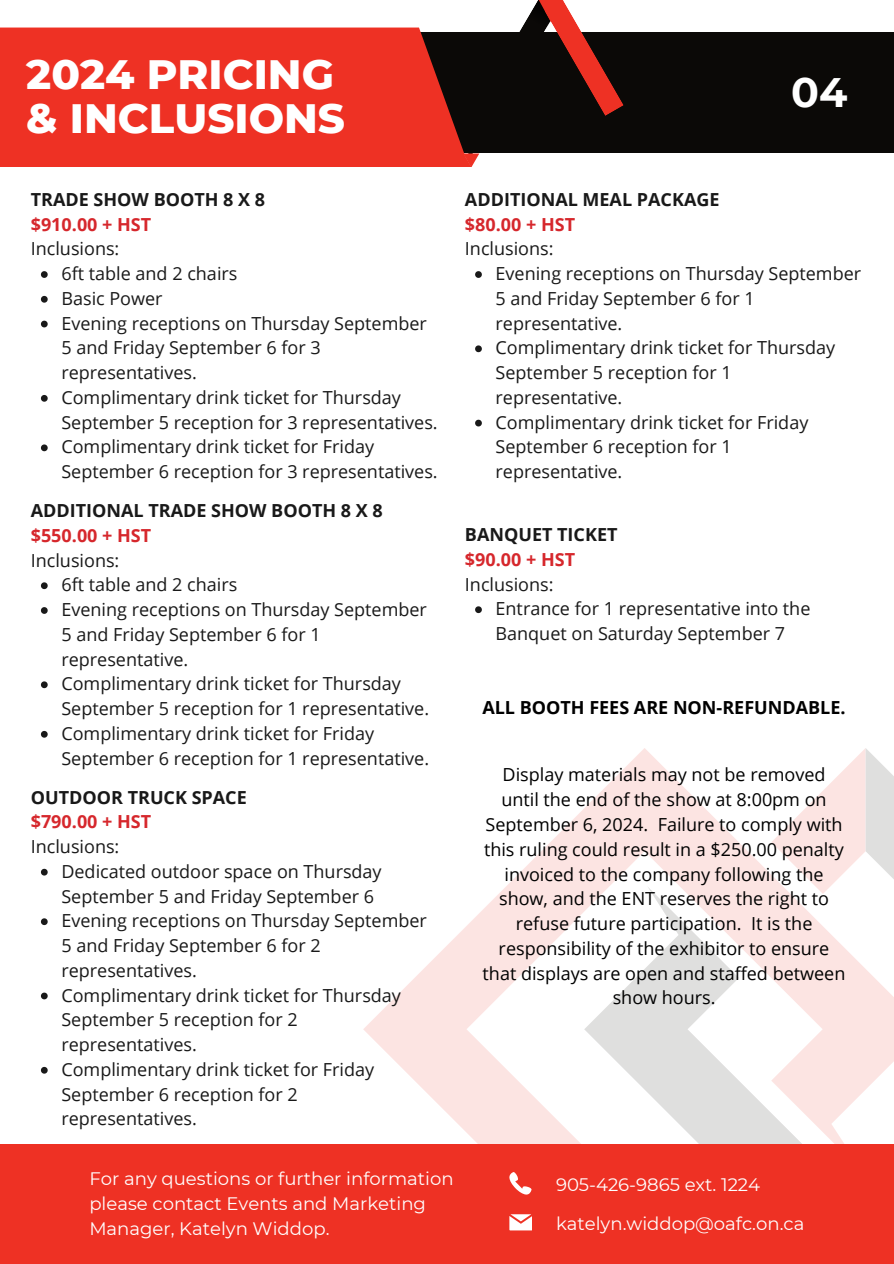
<style>
.page{position:relative;width:894px;height:1264px;background:#fff}
.page>*{position:absolute;margin:0;border:0;box-sizing:border-box;transform-origin:0 0}
.t1{font:800 41.85px/43.8px "Montserrat";color:#fff}
.t2{font:700 41.1px "Montserrat";color:#fff}
.t3{font:18px/24.8px "Open Sans";color:#191919}
.t4{font:18px/24.8px "Open Sans";color:#000;text-align:center}
.t5{font:18px/24.8px "Montserrat";color:#fff}
.t6{font:700 18px "Open Sans";color:#191919}
.t7{font:700 18px "Open Sans";color:#d6272c}
.t8{font:700 18px "Open Sans";color:#000}
</style>
<div class="page">
<div style="left:395px;top:33px;width:498px;height:120px;background:#0b0907"></div>
<svg style="left:0;top:0;width:623px;height:167px"></svg>
<div style="left:0;top:28px;width:465px;height:127px;background:#ee3124"></div>
<svg style="left:363px;top:809px;width:221px;height:335px"></svg>
<svg style="left:584px;top:748px;width:309px;height:396px"></svg>
<div style="left:0;top:1144px;width:893px;height:119px;background:#ee3124"></div>
<svg style="left:509px;top:1214px;width:22px;height:15px"></svg>
<svg style="left:509px;top:1172px;width:22px;height:22px"></svg>
<svg style="left:41px;top:271px;width:7px;height:7px"></svg>
<svg style="left:41px;top:296px;width:7px;height:7px"></svg>
<svg style="left:41px;top:321px;width:7px;height:6px"></svg>
<svg style="left:41px;top:395px;width:7px;height:7px"></svg>
<svg style="left:41px;top:444px;width:7px;height:7px"></svg>
<svg style="left:41px;top:582px;width:7px;height:7px"></svg>
<svg style="left:41px;top:607px;width:7px;height:7px"></svg>
<svg style="left:41px;top:681px;width:7px;height:7px"></svg>
<svg style="left:41px;top:731px;width:7px;height:6px"></svg>
<svg style="left:41px;top:868px;width:7px;height:7px"></svg>
<svg style="left:41px;top:918px;width:7px;height:7px"></svg>
<svg style="left:41px;top:992px;width:7px;height:7px"></svg>
<svg style="left:41px;top:1066px;width:7px;height:7px"></svg>
<svg style="left:475px;top:271px;width:6px;height:7px"></svg>
<svg style="left:475px;top:345px;width:6px;height:7px"></svg>
<svg style="left:475px;top:420px;width:6px;height:6px"></svg>
<svg style="left:475px;top:606px;width:6px;height:7px"></svg>
<h1 class="t1" style="left:26px;top:52px;width:320px">2024 PRICING &amp; INCLUSIONS</h1>
<p class="t6" style="left:31px;top:187px;width:236px">TRADE SHOW BOOTH 8 X 8</p>
<p class="t7" style="left:31px;top:211px;width:122px">$910.00 + HST</p>
<p class="t3" style="left:31px;top:236px;width:90px">Inclusions:</p>
<p class="t3" style="left:61px;top:261px;width:177px">6ft table and 2 chairs</p>
<p class="t3" style="left:61px;top:285px;width:103px">Basic Power</p>
<p class="t3" style="left:61px;top:310px;width:367px">Evening receptions on Thursday September<br>5 and Friday September 6 for 3 representatives.</p>
<p class="t3" style="left:61px;top:384px;width:378px">Complimentary drink ticket for Thursday<br>September 5 reception for 3 representatives.</p>
<p class="t3" style="left:61px;top:434px;width:378px">Complimentary drink ticket for Friday<br>September 6 reception for 3 representatives.</p>
<p class="t6" style="left:31px;top:498px;width:353px">ADDITIONAL TRADE SHOW BOOTH 8 X 8</p>
<p class="t7" style="left:31px;top:522px;width:122px">$550.00 + HST</p>
<p class="t3" style="left:31px;top:547px;width:90px">Inclusions:</p>
<p class="t3" style="left:61px;top:572px;width:177px">6ft table and 2 chairs</p>
<p class="t3" style="left:61px;top:596px;width:367px">Evening receptions on Thursday September<br>5 and Friday September 6 for 1 representative.</p>
<p class="t3" style="left:61px;top:671px;width:369px">Complimentary drink ticket for Thursday<br>September 5 reception for 1 representative.</p>
<p class="t3" style="left:61px;top:720px;width:369px">Complimentary drink ticket for Friday<br>September 6 reception for 1 representative.</p>
<p class="t6" style="left:31px;top:784px;width:217px">OUTDOOR TRUCK SPACE</p>
<p class="t7" style="left:31px;top:809px;width:122px">$790.00 + HST</p>
<p class="t3" style="left:31px;top:833px;width:90px">Inclusions:</p>
<p class="t3" style="left:61px;top:858px;width:322px">Dedicated outdoor space on Thursday<br>September 5 and Friday September 6</p>
<p class="t3" style="left:61px;top:908px;width:367px">Evening receptions on Thursday September<br>5 and Friday September 6 for 2 representatives.</p>
<p class="t3" style="left:61px;top:982px;width:341px">Complimentary drink ticket for Thursday<br>September 5 reception for 2 representatives.</p>
<p class="t3" style="left:61px;top:1056px;width:314px">Complimentary drink ticket for Friday<br>September 6 reception for 2 representatives.</p>
<p class="t2" style="left:791px;top:67px;width:58px">04</p>
<p class="t6" style="left:465px;top:187px;width:256px">ADDITIONAL MEAL PACKAGE</p>
<h2 class="t7" style="left:465px;top:211px;width:112px">$80.00 + HST</h2>
<p class="t3" style="left:465px;top:236px;width:90px">Inclusions:</p>
<p class="t3" style="left:495px;top:261px;width:367px">Evening receptions on Thursday September<br>5 and Friday September 6 for 1 representative.</p>
<p class="t3" style="left:495px;top:335px;width:341px">Complimentary drink ticket for Thursday<br>September 5 reception for 1 representative.</p>
<p class="t3" style="left:495px;top:409px;width:314px">Complimentary drink ticket for Friday<br>September 6 reception for 1 representative.</p>
<p class="t6" style="left:465px;top:522px;width:154px">BANQUET TICKET</p>
<p class="t7" style="left:465px;top:546px;width:112px">$90.00 + HST</p>
<p class="t3" style="left:465px;top:571px;width:90px">Inclusions:</p>
<p class="t3" style="left:495px;top:596px;width:316px">Entrance for 1 representative into the<br>Banquet on Saturday September 7</p>
<p class="t8" style="left:482px;top:695px;width:365px">ALL BOOTH FEES ARE NON-REFUNDABLE.</p>
<p class="t4" style="left:482px;top:762px;width:364px">Display materials may not be removed until the end of the show at 8:00pm on September 6, 2024. Failure to comply with this ruling could result in a $250.00 penalty invoiced to the company following the show, and the ENT reserves the right to refuse future participation. It is the responsibility of the exhibitor to ensure that displays are open and staffed between show hours.</p>
<p class="t5" style="left:89px;top:1166px;width:366px">For any questions or further information please contact Events and Marketing<br>Manager, Katelyn Widdop.</p>
<p class="t5" style="left:556px;top:1172px;width:205px">905-426-9865 ext. 1224</p>
<p class="t5" style="left:556px;top:1211px;width:250px">katelyn.widdop@oafc.on.ca</p>
</div>
